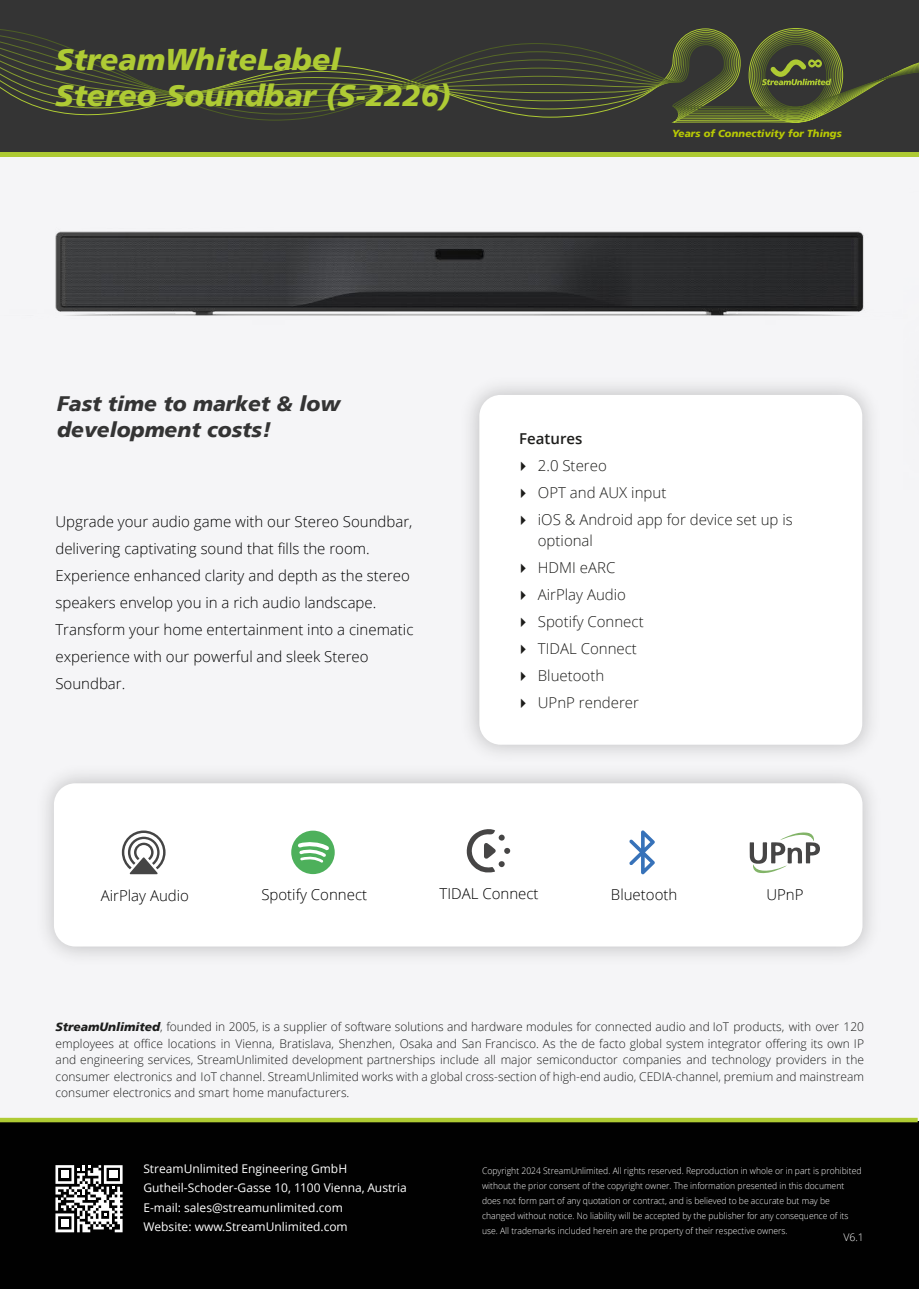
<style>
.page{position:relative;width:919px;height:1289px;background:#fff}
.page>*{position:absolute;margin:0;border:0;box-sizing:border-box;transform-origin:0 0}
.t1{font:italic 900 30px/36px "Frutiger";color:#afcb34}
.t2{font:italic 900 21px/25.2px "Frutiger";color:#343434}
.t3{font:300 15px/27px "Open Sans";color:#010101}
.t4{font:300 15px/21px "Open Sans";color:#1d1d1b}
.t5{font:600 15px "Open Sans";color:#1d1d1b}
.t6{font:300 12px/16.5px "Open Sans";color:#1c1d1c;text-align:justify}
.t7{font:12px/19.5px "Open Sans";color:#fff}
.t8{font:300 10.5px "Open Sans";color:#fff}
.t9{font:italic 900 10.2px "Frutiger";color:#b7c805}
.t10{font:300 9px/15px "Open Sans";color:#fff;scale:.95 1}
.s1{font-family:"Frutiger";font-weight:900;font-style:italic}
</style>
<div class="page">
<div style="left:0;top:0;width:918px;height:1289px;background:#f5f5f7"></div>
<img style="left:0;top:0;width:918px;height:316px">
<div style="left:479px;top:395px;width:383px;height:349px;background:#fff;border-radius:21px"></div>
<img style="left:46px;top:757px;width:825px;height:199px">
<div style="left:54px;top:783px;width:808px;height:163px;background:#fff;border-radius:21px"></div>
<svg style="left:122px;top:830px;width:43px;height:44px"></svg>
<svg style="left:291px;top:830px;width:44px;height:44px"></svg>
<svg style="left:629px;top:830px;width:25px;height:44px"></svg>
<svg style="left:749px;top:832px;width:70px;height:41px"></svg>
<svg style="left:466px;top:829px;width:44px;height:44px"></svg>
<div style="left:0;top:1122px;width:918px;height:167px;background:#010101"></div>
<svg style="left:55px;top:1165px;width:68px;height:67px"></svg>
<div style="left:61px;top:1218px;width:8px;height:8px;background:#fff"></div>
<div style="left:61px;top:1170px;width:8px;height:8px;background:#fff"></div>
<div style="left:109px;top:1170px;width:8px;height:8px;background:#fff"></div>
<div style="left:0;top:1117px;width:917px;height:5px;background:#afcb34"></div>
<img style="left:903px;top:164px;width:15px;height:152px">
<h1 class="t1" style="left:55px;top:41px;width:397px">StreamWhiteLabel<br>Stereo Soundbar (S-2226)</h1>
<p class="t9" style="left:672px;top:127px;width:171px">Years of Connectivity for Things</p>
<h2 class="t2" style="left:57px;top:391px;width:284px">Fast time to market &amp; low development costs!</h2>
<p class="t3" style="left:55px;top:508px;width:359px">Upgrade your audio game with our Stereo Soundbar, delivering captivating sound that fills the room.<br>Experience enhanced clarity and depth as the stereo speakers envelop you in a rich audio landscape.<br>Transform your home entertainment into a cinematic experience with our powerful and sleek Stereo Soundbar.</p>
<p class="t5" style="left:519px;top:428px;width:65px">Features</p>
<p class="t4" style="left:515px;top:454px;width:93px">✔ 2.0 Stereo</p>
<p class="t4" style="left:515px;top:481px;width:152px">✔ OPT and AUX input</p>
<p class="t4" style="left:538px;top:508px;width:256px;text-indent:-22px">✔ iOS &amp; Android app for device set up is optional</p>
<p class="t4" style="left:515px;top:556px;width:101px">✔ HDMI eARC</p>
<p class="t4" style="left:515px;top:583px;width:112px">✔ AirPlay Audio</p>
<p class="t4" style="left:515px;top:610px;width:130px">✔ Spotify Connect</p>
<p class="t4" style="left:515px;top:637px;width:123px">✔ TIDAL Connect</p>
<p class="t4" style="left:515px;top:664px;width:90px">✔ Bluetooth</p>
<p class="t4" style="left:515px;top:691px;width:125px">✔ UPnP renderer</p>
<p class="t3" style="left:101px;top:881px;width:90px">AirPlay Audio</p>
<p class="t3" style="left:261px;top:880px;width:107px">Spotify Connect</p>
<p class="t3" style="left:439px;top:879px;width:101px">TIDAL Connect</p>
<p class="t3" style="left:611px;top:880px;width:68px">Bluetooth</p>
<p class="t3" style="left:766px;top:880px;width:39px">UPnP</p>
<p class="t6" style="left:56px;top:1018px;width:809px"><span class="s1">StreamUnlimited</span>, founded in 2005, is a supplier of software solutions and hardware modules for connected audio and IoT products, with over 120 employees at office locations in Vienna, Bratislava, Shenzhen, Osaka and San Francisco. As the de facto global system integrator offering its own IP and engineering services, StreamUnlimited development partnerships include all major semiconductor companies and technology providers in the consumer electronics and IoT channel. StreamUnlimited works with a global cross-section of high-end audio, CEDIA-channel, premium and mainstream consumer electronics and smart home manufacturers.</p>
<p class="t7" style="left:143px;top:1158px;width:265px">StreamUnlimited Engineering GmbH Gutheil-Schoder-Gasse 10, 1100 Vienna, Austria E-mail: sales@streamunlimited.com<br>Website: www.StreamUnlimited.com</p>
<p class="t10" style="left:482px;top:1162px;width:401px">Copyright 2024 StreamUnlimited. All rights reserved. Reproduction in whole or in part is prohibited without the prior consent of the copyright owner. The information presented in this document does not form part of any quotation or contract, and is believed to be accurate but may be changed without notice. No liability will be accepted by the publisher for any consequence of its use. All trademarks included herein are the property of their respective owners.</p>
<p class="t8" style="left:843px;top:1230px;width:22px">V6.1</p>
</div>
